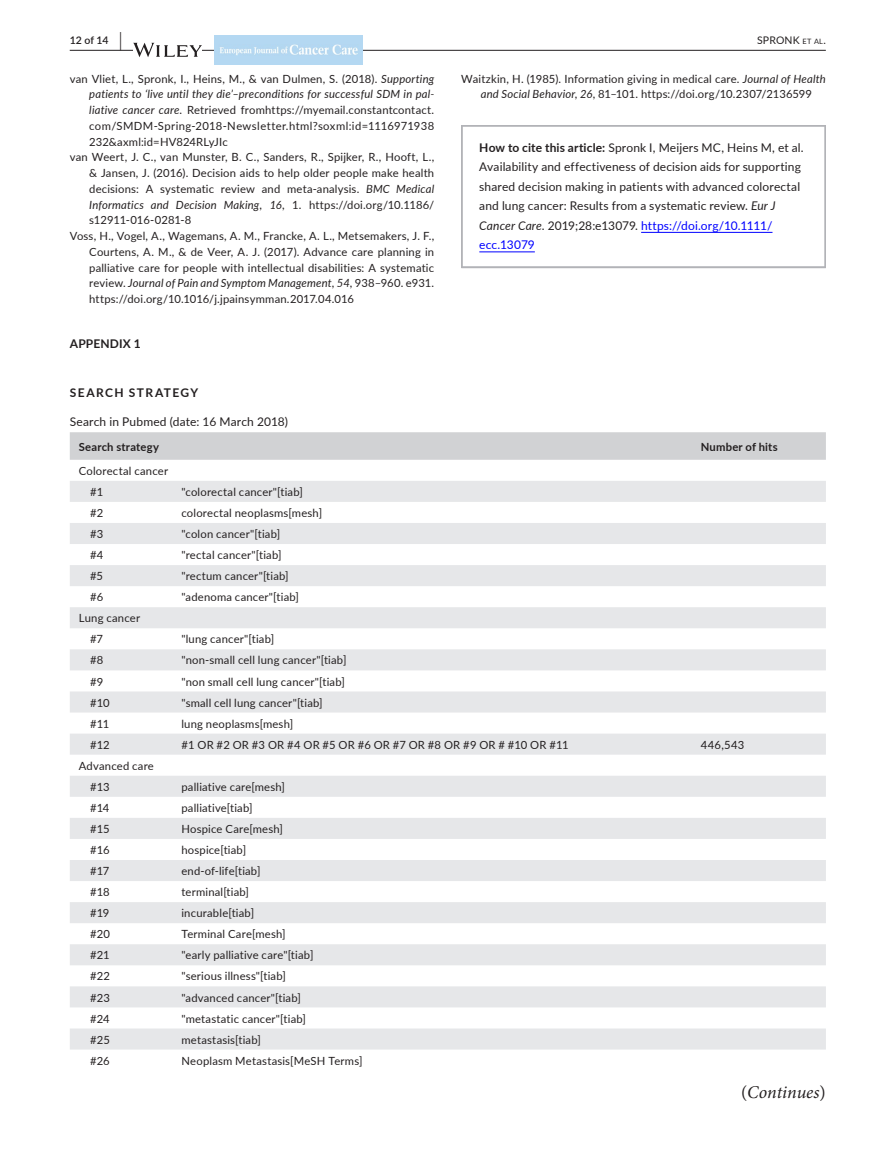
<style>
.page{position:relative;width:893px;height:1174px;background:#fff}
.page>*{position:absolute;margin:0;border:0;box-sizing:border-box;transform-origin:0 0}
.t1{font:italic 18px "Minion Pro";color:#231f20}
.t2{font:12px/19.5px "Lato";letter-spacing:.01em;color:#231f20}
.t3{font:700 12px "Lato";letter-spacing:.105em;color:#231f20}
.t4{font:700 12px "Lato";letter-spacing:.015em;color:#231f20}
.t5{font:11.25px/21px "Lato";letter-spacing:.015em;color:#231f20}
.t6{font:italic 11.25px "Lato";letter-spacing:.015em;color:#231f20}
.t7{font:11.25px "Lato";letter-spacing:.035em;color:#231f20}
.t8{font:700 11.25px "Lato";letter-spacing:.02em;color:#231f20}
.t9{font:10.5px "Lato";letter-spacing:.015em;color:#231f20}
.t10{font:600 10.5px "Lato";color:#231f20}
.s1{font-size:19.5px}
.s2{font-size:7.35px}
.s3{font-style:italic}
.s4{font-style:normal}
.s5{font-weight:700}
.s6{color:#00f}
</style>
<div class="page">
<hr style="left:70px;top:50px;width:756px;height:1px;background:#231f20">
<svg style="left:133px;top:43px;width:69px;height:14px"></svg>
<div style="left:214px;top:35px;width:149px;height:30px;background:#b4d8f2"></div>
<img style="left:220px;top:45px;width:138px;height:10px">
<div style="left:461px;top:125px;width:365px;height:143px;background:#c2c3c6"></div>
<div style="left:463px;top:127px;width:361px;height:139px;background:#fff"></div>
<hr style="left:641px;top:232px;width:131px;height:1px;background:#00f">
<hr style="left:461px;top:267px;width:365px;height:1px;background:#b2b3b7">
<hr style="left:479px;top:252px;width:56px;height:1px;background:#00f">
<svg style="left:70px;top:432px;width:756px;height:28px;background:#d1d2d4"></svg>
<svg style="left:70px;top:481px;width:756px;height:568px;fill:#e8e9ea"></svg>
<p class="t10" style="left:70px;top:33px;width:54px">12 of 14 <span class="s1">|</span></p>
<p class="t9" style="left:757px;top:33px;width:70px">SPRONK <span class="s2">et al</span>.</p>
<p class="t5" style="left:70px;top:67px;width:366px">van Vliet, L., Spronk, I., Heins, M., &amp; van Dulmen, S. (2018). <span class="s3">Supporting</span></p>
<p class="t6" style="left:89px;top:86px;width:346px">patients to ‘live until they die’–preconditions for successful SDM in pal‐</p>
<p class="t5" style="left:89px;top:99px;width:346px"><span class="s3">liative cancer care</span>. Retrieved fromhttps://myemail.constantcontact.</p>
<p class="t7" style="left:89px;top:118px;width:346px">com/SMDM-Spring-2018-Newsletter.html?soxml:id=1116971938</p>
<p class="t5" style="left:89px;top:130px;width:140px">232&amp;axml:id=HV824RLyJIc</p>
<p class="t5" style="left:70px;top:146px;width:366px">van Weert, J. C., van Munster, B. C., Sanders, R., Spijker, R., Hooft, L.,</p>
<p class="t5" style="left:89px;top:162px;width:346px">&amp; Jansen, J. (2016). Decision aids to help older people make health</p>
<p class="t5" style="left:89px;top:178px;width:346px">decisions: A systematic review and meta‐analysis. <span class="s3">BMC Medical</span></p>
<p class="t6" style="left:89px;top:196px;width:346px">Informatics and Decision Making<span class="s4">,</span> 16<span class="s4">, 1. https://doi.org/10.1186/</span></p>
<p class="t5" style="left:89px;top:209px;width:103px">s12911-016-0281-8</p>
<p class="t5" style="left:70px;top:225px;width:366px">Voss, H., Vogel, A., Wagemans, A. M., Francke, A. L., Metsemakers, J. F.,</p>
<p class="t5" style="left:89px;top:241px;width:346px">Courtens, A. M., &amp; de Veer, A. J. (2017). Advance care planning in</p>
<p class="t5" style="left:89px;top:256px;width:346px">palliative care for people with intellectual disabilities: A systematic</p>
<p class="t6" style="left:89px;top:275px;width:346px"><span class="s4">review.</span> Journal of Pain and Symptom Management<span class="s4">,</span> 54<span class="s4">, 938–960. e931.</span></p>
<p class="t5" style="left:89px;top:288px;width:266px">https://doi.org/10.1016/j.jpainsymman.2017.04.016</p>
<p class="t5" style="left:461px;top:70px;width:366px;line-height:15.8px;text-align:center">Waitzkin, H. (1985). Information giving in medical care. <span class="s3">Journal of Health and Social Behavior</span>, <span class="s3">26</span>, 81–101. https://doi.org/10.2307/2136599</p>
<p class="t2" style="left:479px;top:137px;width:326px"><span class="s5">How to cite this article:</span> Spronk I, Meijers MC, Heins M, et al.<br>Availability and effectiveness of decision aids for supporting shared decision making in patients with advanced colorectal and lung cancer: Results from a systematic review. <span class="s3">Eur J Cancer Care</span>. 2019;28:e13079. <span class="s6">https://doi.org/10.1111/ ecc.13079</span></p>
<p class="t4" style="left:70px;top:335px;width:73px">APPENDIX 1</p>
<p class="t3" style="left:70px;top:384px;width:130px">SEARCH STRATEGY</p>
<p class="t2" style="left:70px;top:411px;width:220px">Search in Pubmed (date: 16 March 2018)</p>
<p class="t8" style="left:79px;top:438px;width:82px">Search strategy</p>
<p class="t8" style="left:701px;top:438px;width:79px">Number of hits</p>
<p class="t5" style="left:90px;top:460px;width:80px;text-indent:-11px">Colorectal cancer #1</p>
<p class="t5" style="left:181px;top:481px;width:123px">"colorectal cancer"[tiab]</p>
<p class="t5" style="left:90px;top:502px;width:15px">#2</p>
<p class="t5" style="left:181px;top:502px;width:142px">colorectal neoplasms[mesh]</p>
<p class="t5" style="left:90px;top:523px;width:15px">#3</p>
<p class="t5" style="left:181px;top:523px;width:100px">"colon cancer"[tiab]</p>
<p class="t5" style="left:90px;top:544px;width:15px">#4</p>
<p class="t5" style="left:181px;top:544px;width:102px">"rectal cancer"[tiab]</p>
<p class="t5" style="left:90px;top:565px;width:15px">#5</p>
<p class="t5" style="left:181px;top:565px;width:109px">"rectum cancer"[tiab]</p>
<p class="t5" style="left:90px;top:586px;width:15px">#6</p>
<p class="t5" style="left:181px;top:586px;width:119px">"adenoma cancer"[tiab]</p>
<p class="t5" style="left:90px;top:607px;width:52px;text-indent:-11px">Lung cancer #7</p>
<p class="t5" style="left:181px;top:628px;width:94px">"lung cancer"[tiab]</p>
<p class="t5" style="left:90px;top:649px;width:15px">#8</p>
<p class="t5" style="left:181px;top:649px;width:167px">"non‐small cell lung cancer"[tiab]</p>
<p class="t5" style="left:90px;top:670px;width:15px">#9</p>
<p class="t5" style="left:181px;top:670px;width:165px">"non small cell lung cancer"[tiab]</p>
<p class="t5" style="left:90px;top:691px;width:21px">#10</p>
<p class="t5" style="left:181px;top:691px;width:143px">"small cell lung cancer"[tiab]</p>
<p class="t5" style="left:90px;top:712px;width:21px">#11</p>
<p class="t5" style="left:181px;top:712px;width:113px">lung neoplasms[mesh]</p>
<p class="t5" style="left:90px;top:733px;width:21px">#12</p>
<p class="t5" style="left:181px;top:733px;width:389px">#1 OR #2 OR #3 OR #4 OR #5 OR #6 OR #7 OR #8 OR #9 OR # #10 OR #11</p>
<p class="t5" style="left:701px;top:733px;width:45px">446,543</p>
<p class="t5" style="left:90px;top:754px;width:65px;text-indent:-11px">Advanced care #13</p>
<p class="t5" style="left:181px;top:775px;width:105px">palliative care[mesh]</p>
<p class="t5" style="left:90px;top:797px;width:21px">#14</p>
<p class="t5" style="left:181px;top:797px;width:73px">palliative[tiab]</p>
<p class="t5" style="left:90px;top:818px;width:21px">#15</p>
<p class="t5" style="left:181px;top:818px;width:103px">Hospice Care[mesh]</p>
<p class="t5" style="left:90px;top:839px;width:21px">#16</p>
<p class="t5" style="left:181px;top:839px;width:66px">hospice[tiab]</p>
<p class="t5" style="left:90px;top:860px;width:21px">#17</p>
<p class="t5" style="left:181px;top:860px;width:81px">end‐of‐life[tiab]</p>
<p class="t5" style="left:90px;top:881px;width:21px">#18</p>
<p class="t5" style="left:181px;top:881px;width:69px">terminal[tiab]</p>
<p class="t5" style="left:90px;top:902px;width:21px">#19</p>
<p class="t5" style="left:181px;top:902px;width:74px">incurable[tiab]</p>
<p class="t5" style="left:90px;top:923px;width:21px">#20</p>
<p class="t5" style="left:181px;top:923px;width:106px">Terminal Care[mesh]</p>
<p class="t5" style="left:90px;top:944px;width:21px">#21</p>
<p class="t5" style="left:181px;top:944px;width:133px">"early palliative care"[tiab]</p>
<p class="t5" style="left:90px;top:965px;width:21px">#22</p>
<p class="t5" style="left:181px;top:965px;width:106px">"serious illness"[tiab]</p>
<p class="t5" style="left:90px;top:986px;width:21px">#23</p>
<p class="t5" style="left:181px;top:986px;width:121px">"advanced cancer"[tiab]</p>
<p class="t5" style="left:90px;top:1007px;width:21px">#24</p>
<p class="t5" style="left:181px;top:1007px;width:126px">"metastatic cancer"[tiab]</p>
<p class="t5" style="left:90px;top:1028px;width:21px">#25</p>
<p class="t5" style="left:181px;top:1028px;width:81px">metastasis[tiab]</p>
<p class="t5" style="left:90px;top:1049px;width:21px">#26</p>
<p class="t5" style="left:181px;top:1049px;width:183px">Neoplasm Metastasis[MeSH Terms]</p>
<h1 class="t1" style="left:741px;top:1079px;width:86px"><span class="s4">(</span>Continues<span class="s4">)</span></h1>
</div>
